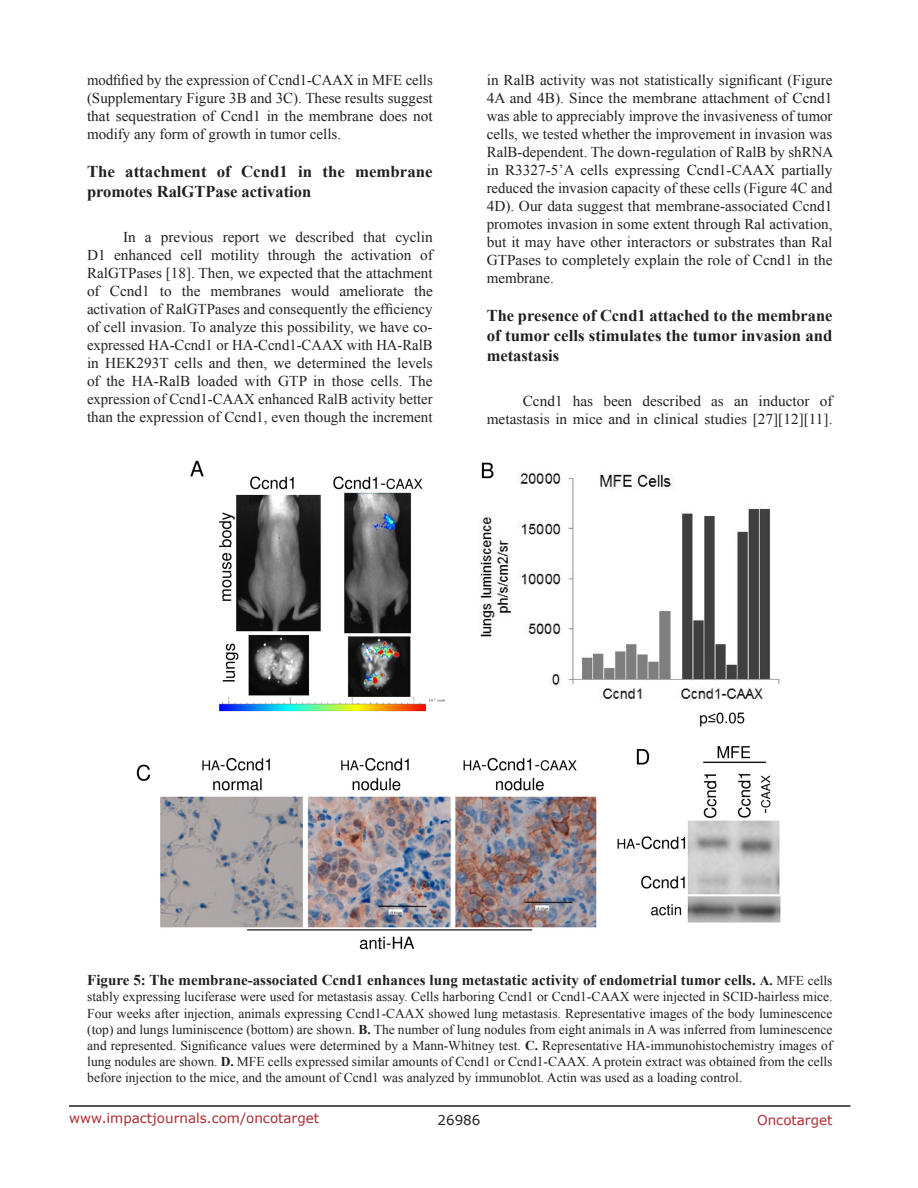
<style>
.page{position:relative;width:918px;height:1188px;background:#fff}
.page>*{position:absolute;margin:0;border:0;box-sizing:border-box;transform-origin:0 0}
.SubHeading{font:700 16.5px/19.8px "Times New Roman";color:#221f22}
.BodyText{font:15px/18px "Times New Roman";color:#221f22;text-align:justify}
.FigureText{font:700 15px "Times New Roman";color:#221f22}
.FigureText-2{font:13.5px/16.2px "Times New Roman";color:#221f22;text-align:justify}
.t1{font:13.5px "Verdana";color:#ac2b31}
.t2{font:13.5px "Verdana";color:#221f22}
.s1{font-size:13.5px}
.s2{font-weight:400;font-size:13.5px}
.s3{font-weight:700}
</style>
<div class="page">
<hr style="left:69px;top:1105px;width:781px;height:2px;background:#231f20">
<img style="left:136px;top:460px;width:645px;height:490px">
<p class="BodyText" style="left:87px;top:71px;width:347px">modfified by the expression of Ccnd1-CAAX in MFE cells (Supplementary Figure 3B and 3C). These results suggest that sequestration of Ccnd1 in the membrane does not modify any form of growth in tumor cells.</p>
<p class="SubHeading" style="left:87px;top:161px;width:347px">The attachment of Ccnd1 in the membrane promotes RalGTPase activation</p>
<p class="BodyText" style="left:87px;top:228px;width:347px;text-indent:36px">In a previous report we described that cyclin D1 enhanced cell motility through the activation of RalGTPases [18]. Then, we expected that the attachment of Ccnd1 to the membranes would ameliorate the activation of RalGTPases and consequently the efficiency of cell invasion. To analyze this possibility, we have co&shy;expressed HA-Ccnd1 or HA-Ccnd1-CAAX with HA-RalB in HEK293T cells and then, we determined the levels of the HA-RalB loaded with GTP in those cells. The expression of Ccnd1-CAAX enhanced RalB activity better than the expression of Ccnd1, even though the increment</p>
<p class="BodyText" style="left:487px;top:71px;width:348px">in RalB activity was not statistically significant (Figure 4A and 4B). Since the membrane attachment of Ccnd1 was able to appreciably improve the invasiveness of tumor cells, we tested whether the improvement in invasion was RalB-dependent. The down-regulation of RalB by shRNA in R3327-5’A cells expressing Ccnd1-CAAX partially reduced the invasion capacity of these cells (Figure 4C and 4D). Our data suggest that membrane-associated Ccnd1 promotes invasion in some extent through Ral activation, but it may have other interactors or substrates than Ral GTPases to completely explain the role of Ccnd1 in the membrane.</p>
<p class="SubHeading" style="left:487px;top:305px;width:347px;text-align:justify">The presence of Ccnd1 attached to the membrane of tumor cells stimulates the tumor invasion and metastasis</p>
<p class="BodyText" style="left:487px;top:392px;width:347px;text-align:right">Ccnd1 has been described as an inductor of metastasis in mice and in clinical studies [27][12][11].</p>
<p class="FigureText" style="left:87px;top:970px;width:747px">Figure 5: The membrane-associated Ccnd1 enhances lung metastatic activity of endometrial tumor cells. <span class="s1">A.</span> <span class="s2">MFE cells</span></p>
<p class="FigureText-2" style="left:87px;top:989px;width:747px">stably expressing luciferase were used for metastasis assay. Cells harboring Ccnd1 or Ccnd1-CAAX were injected in SCID-hairless mice.<br>Four weeks after injection, animals expressing Ccnd1-CAAX showed lung metastasis. Representative images of the body luminescence (top) and lungs luminiscence (bottom) are shown. <span class="s3">B.</span> The number of lung nodules from eight animals in A was inferred from luminescence and represented. Significance values were determined by a Mann-Whitney test. <span class="s3">C.</span> Representative HA-immunohistochemistry images of lung nodules are shown. <span class="s3">D.</span> MFE cells expressed similar amounts of Ccnd1 or Ccnd1-CAAX. A protein extract was obtained from the cells before injection to the mice, and the amount of Ccnd1 was analyzed by immunoblot. Actin was used as a loading control.</p>
<p class="t1" style="left:69px;top:1109px;width:252px">www.impactjournals.com/oncotarget</p>
<p class="t2" style="left:438px;top:1111px;width:44px">26986</p>
<p class="t1" style="left:757px;top:1111px;width:77px">Oncotarget</p>
</div>
